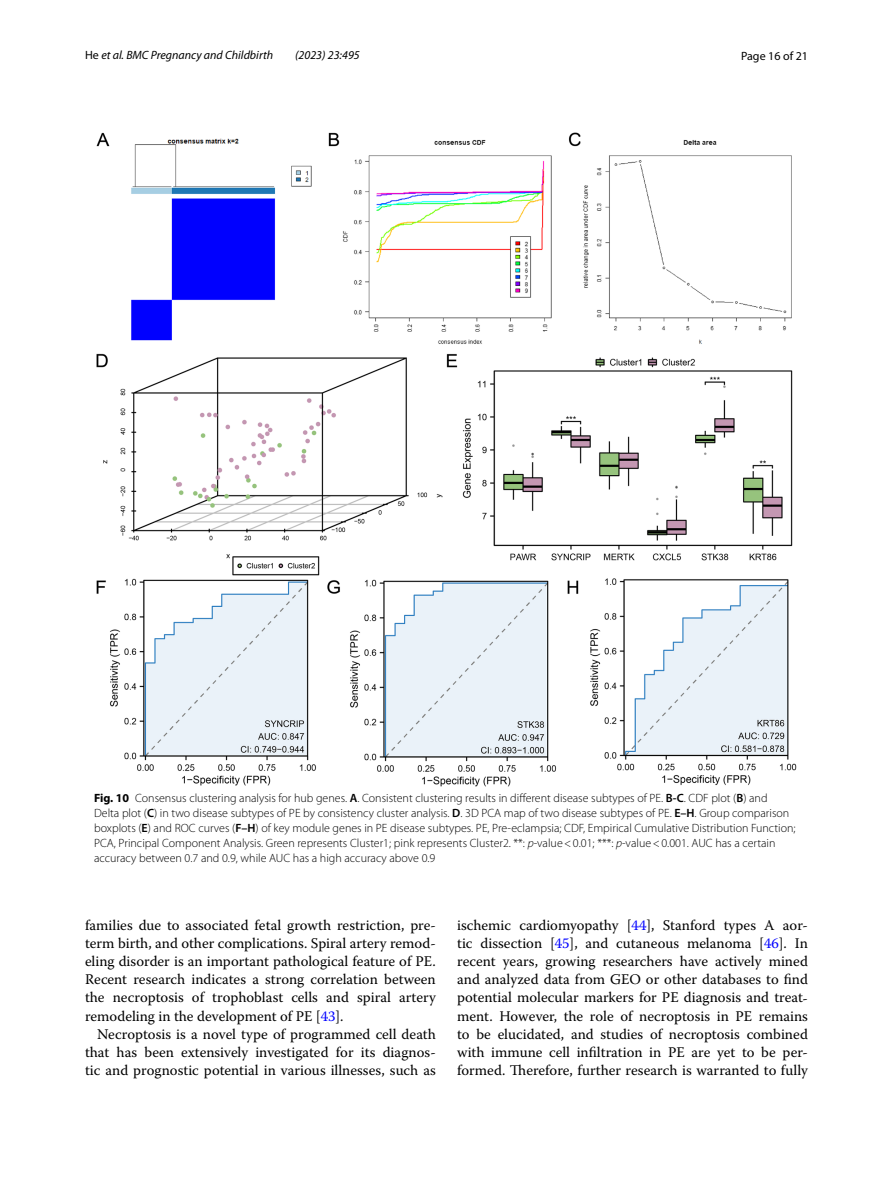
<style>
.page{position:relative;width:893px;height:1187px;background:#fff}
.page>*{position:absolute;margin:0;border:0;box-sizing:border-box;transform-origin:0 0}
.t1{font:14.7px/18px "Warnock Pro";color:#000;text-align:justify}
.t2{font:300 12px/15px "Myriad Pro";color:#000}
.t3{font:italic 12px "Myriad Pro";color:#000}
.t4{font:12px "Myriad Pro";color:#000}
.s1{font-style:normal}
.s2{font-weight:700}
.s3{font-weight:600}
.s4{font-style:italic}
.s5{color:#00f}
</style>
<div class="page">
<img style="left:96px;top:133px;width:701px;height:653px">
<p class="t3" style="left:85px;top:48px;width:190px"><span class="s1">He</span> et al. BMC Pregnancy and Childbirth</p>
<p class="t3" style="left:295px;top:48px;width:66px">(2023) 23:495</p>
<p class="t4" style="left:741px;top:48px;width:68px">Page 16 of 21</p>
<p class="t2" style="left:94px;top:790px;width:703px"><span class="s2">Fig. 10</span> Consensus clustering analysis for hub genes. <span class="s3">A</span>. Consistent clustering results in different disease subtypes of PE. <span class="s3">B-C</span>. CDF plot (<span class="s3">B</span>) and Delta plot (<span class="s3">C</span>) in two disease subtypes of PE by consistency cluster analysis. <span class="s3">D</span>. 3D PCA map of two disease subtypes of PE. <span class="s3">E–H</span>. Group comparison boxplots (<span class="s3">E</span>) and ROC curves (<span class="s3">F–H</span>) of key module genes in PE disease subtypes. PE, Pre-eclampsia; CDF, Empirical Cumulative Distribution Function; PCA, Principal Component Analysis. Green represents Cluster1; pink represents Cluster2. **: <span class="s4">p</span>-value&lt;0.01; ***: <span class="s4">p</span>-value&lt;0.001. AUC has a certain accuracy between 0.7 and 0.9, while AUC has a high accuracy above 0.9</p>
<p class="t1" style="left:85px;top:916px;width:352px">families due to associated fetal growth restriction, pre&shy;term birth, and other complications. Spiral artery remod&shy;eling disorder is an important pathological feature of PE.<br>Recent research indicates a strong correlation between the necroptosis of trophoblast cells and spiral artery remodeling in the development of PE [<span class="s5">43</span>].</p>
<p class="t1" style="left:85px;top:1024px;width:352px;text-indent:12px">Necroptosis is a novel type of programmed cell death that has been extensively investigated for its diagnos&shy;tic and prognostic potential in various illnesses, such as</p>
<p class="t1" style="left:457px;top:916px;width:352px">ischemic cardiomyopathy [<span class="s5">44</span>], Stanford types A aor&shy;tic dissection [<span class="s5">45</span>], and cutaneous melanoma [<span class="s5">46</span>]. In recent years, growing researchers have actively mined and analyzed data from GEO or other databases to find potential molecular markers for PE diagnosis and treat&shy;ment. However, the role of necroptosis in PE remains to be elucidated, and studies of necroptosis combined with immune cell infiltration in PE are yet to be per&shy;formed. Therefore, further research is warranted to fully</p>
</div>
